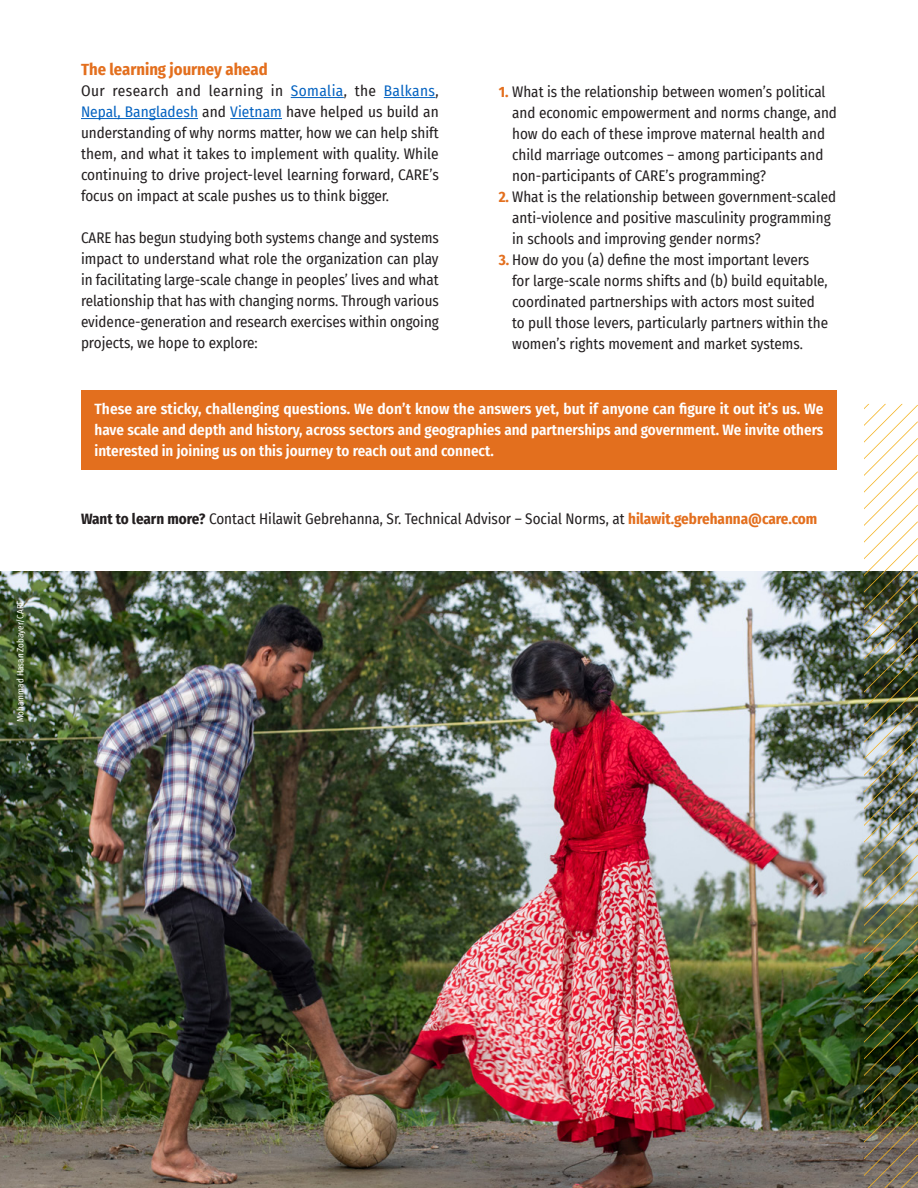
<style>
.page{position:relative;width:918px;height:1188px;background:#fff}
.page>*{position:absolute;margin:0;border:0;box-sizing:border-box;transform-origin:0 0}
.t1{font:700 16.5px "Fira Sans Condensed";color:#e36f1e}
.t2{font:15px/21px "Fira Sans Condensed";color:#231f20}
.t3{font:600 15px/21px "Fira Sans Condensed";color:#fff;text-align:justify}
.t4{font:9px "Fira Sans Condensed";color:#fff}
.s1{color:#0563c1}
.s2{font-weight:700;color:#e36f1e}
.s3{font-weight:700}
</style>
<div class="page">
<hr style="left:291px;top:97px;width:53px;height:1px;background:#0563c1">
<hr style="left:384px;top:97px;width:52px;height:1px;background:#0563c1">
<hr style="left:81px;top:118px;width:117px;height:1px;background:#0563c1">
<hr style="left:230px;top:118px;width:52px;height:1px;background:#0563c1">
<div style="left:81px;top:390px;width:756px;height:79px;background:#e36f1e"></div>
<img style="left:0;top:572px;width:864px;height:616px">
<img style="left:864px;top:404px;width:54px;height:784px">
<p class="t4" style="left:14px;top:722px;width:123px;rotate:-90deg">Mohammad Hasan Zobayer/CARE</p>
<p class="t1" style="left:81px;top:56px;width:188px">The learning journey ahead</p>
<p class="t2" style="left:81px;top:80px;width:359px;text-align:justify">Our research and learning in <span class="s1">Somalia</span>, the <span class="s1">Balkans</span>, <span class="s1">Nepal, Bangladesh</span> and <span class="s1">Vietnam</span> have helped us build an understanding of why norms matter, how we can help shift them, and what it takes to implement with quality. While continuing to drive project-level learning forward, CARE’s focus on impact at scale pushes us to think bigger.</p>
<p class="t2" style="left:81px;top:227px;width:359px;text-align:justify">CARE has begun studying both systems change and systems impact to understand what role the organization can play in facilitating large-scale change in peoples’ lives and what relationship that has with changing norms. Through various evidence-generation and research exercises within ongoing projects, we hope to explore:</p>
<p class="t2" style="left:512px;top:80px;width:326px;text-indent:-13px"><span class="s2">1.</span> What is the relationship between women’s political and economic empowerment and norms change, and how do each of these improve maternal health and child marriage outcomes – among participants and non-participants of CARE’s programming?</p>
<p class="t2" style="left:512px;top:185px;width:325px;text-indent:-13px"><span class="s2">2.</span> What is the relationship between government-scaled anti-violence and positive masculinity programming in schools and improving gender norms?</p>
<p class="t2" style="left:512px;top:248px;width:317px;text-indent:-13px"><span class="s2">3.</span> How do you (a) define the most important levers for large-scale norms shifts and (b) build equitable, coordinated partnerships with actors most suited to pull those levers, particularly partners within the women’s rights movement and market systems.</p>
<p class="t3" style="left:94px;top:397px;width:731px">These are sticky, challenging questions. We don’t know the answers yet, but if anyone can figure it out it’s us. We have scale and depth and history, across sectors and geographies and partnerships and government. We invite others interested in joining us on this journey to reach out and connect.</p>
<p class="t2" style="left:81px;top:508px;width:738px"><span class="s3">Want to learn more?</span> Contact Hilawit Gebrehanna, Sr. Technical Advisor – Social Norms, at <span class="s2">hilawit.gebrehanna@care.com</span></p>
</div>
